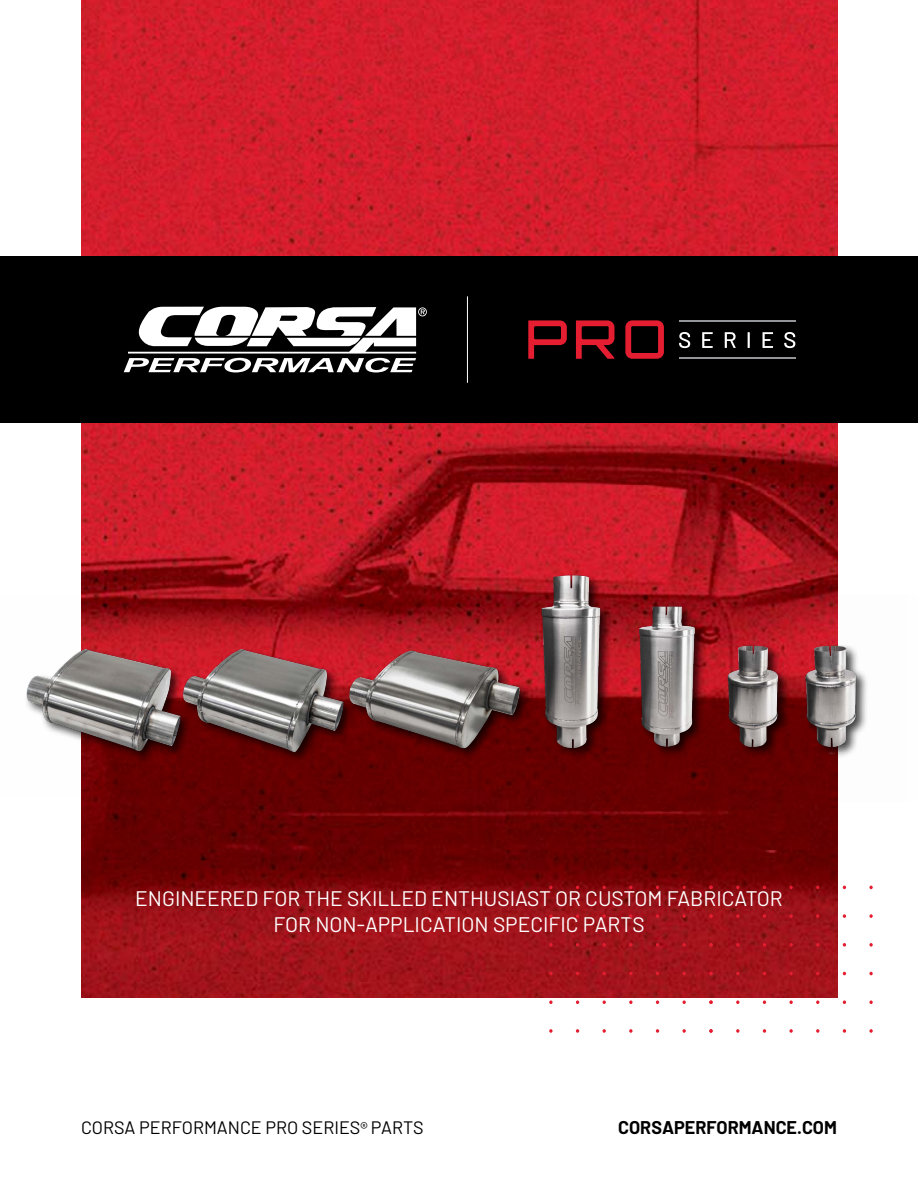
<style>
.page{position:relative;width:918px;height:1188px;background:#fff}
.page>*{position:absolute;margin:0;border:0;box-sizing:border-box;transform-origin:0 0}
.t1{font:21px/25.2px "Barlow";color:#fff;text-align:center}
.t2{font:18px "Barlow";color:#000}
.t3{font:700 18px "Barlow";color:#000}
.s1{font-family:"Barlow Condensed";font-size:16.5px}
</style>
<div class="page">
<img style="left:82px;top:0;width:756px;height:998px">
<div style="left:0;top:256px;width:918px;height:167px;background:#000"></div>
<hr style="left:467px;top:296px;width:1px;height:87px;background:#fff">
<svg style="left:124px;top:307px;width:303px;height:65px"></svg>
<svg style="left:528px;top:320px;width:39px;height:39px"></svg>
<svg style="left:576px;top:320px;width:38px;height:39px"></svg>
<svg style="left:625px;top:320px;width:39px;height:39px"></svg>
<svg style="left:679px;top:332px;width:11px;height:16px"></svg>
<svg style="left:702px;top:332px;width:11px;height:16px"></svg>
<svg style="left:725px;top:332px;width:11px;height:16px"></svg>
<svg style="left:748px;top:332px;width:2px;height:16px"></svg>
<svg style="left:763px;top:332px;width:10px;height:16px"></svg>
<svg style="left:784px;top:332px;width:11px;height:16px"></svg>
<hr style="left:679px;top:357px;width:116px;height:2px;background:#939598">
<hr style="left:679px;top:320px;width:116px;height:2px;background:#939598">
<svg style="left:789px;top:886px;width:4px;height:3px"></svg>
<svg style="left:869px;top:886px;width:4px;height:3px"></svg>
<svg style="left:736px;top:914px;width:3px;height:4px"></svg>
<svg style="left:763px;top:914px;width:3px;height:4px"></svg>
<svg style="left:789px;top:914px;width:4px;height:4px"></svg>
<svg style="left:816px;top:914px;width:3px;height:4px"></svg>
<svg style="left:843px;top:914px;width:3px;height:4px"></svg>
<svg style="left:869px;top:914px;width:4px;height:4px"></svg>
<svg style="left:736px;top:943px;width:3px;height:4px"></svg>
<svg style="left:763px;top:943px;width:3px;height:4px"></svg>
<svg style="left:789px;top:943px;width:4px;height:4px"></svg>
<svg style="left:816px;top:943px;width:3px;height:4px"></svg>
<svg style="left:843px;top:943px;width:3px;height:4px"></svg>
<svg style="left:869px;top:943px;width:4px;height:4px"></svg>
<svg style="left:789px;top:972px;width:4px;height:3px"></svg>
<svg style="left:869px;top:972px;width:4px;height:3px"></svg>
<svg style="left:763px;top:1000px;width:3px;height:4px"></svg>
<svg style="left:789px;top:1000px;width:4px;height:4px"></svg>
<svg style="left:816px;top:1000px;width:3px;height:4px"></svg>
<svg style="left:843px;top:1000px;width:3px;height:4px"></svg>
<svg style="left:869px;top:1000px;width:4px;height:4px"></svg>
<svg style="left:736px;top:1029px;width:3px;height:4px"></svg>
<svg style="left:763px;top:1029px;width:3px;height:4px"></svg>
<svg style="left:789px;top:1029px;width:4px;height:4px"></svg>
<svg style="left:816px;top:1029px;width:3px;height:4px"></svg>
<svg style="left:843px;top:1029px;width:3px;height:4px"></svg>
<svg style="left:869px;top:1029px;width:4px;height:4px"></svg>
<svg style="left:549px;top:886px;width:4px;height:3px"></svg>
<svg style="left:629px;top:886px;width:4px;height:3px"></svg>
<svg style="left:709px;top:886px;width:4px;height:3px"></svg>
<svg style="left:549px;top:914px;width:4px;height:4px"></svg>
<svg style="left:576px;top:914px;width:3px;height:4px"></svg>
<svg style="left:603px;top:914px;width:3px;height:4px"></svg>
<svg style="left:629px;top:914px;width:4px;height:4px"></svg>
<svg style="left:656px;top:914px;width:3px;height:4px"></svg>
<svg style="left:683px;top:914px;width:3px;height:4px"></svg>
<svg style="left:709px;top:914px;width:4px;height:4px"></svg>
<svg style="left:549px;top:943px;width:4px;height:4px"></svg>
<svg style="left:576px;top:943px;width:3px;height:4px"></svg>
<svg style="left:603px;top:943px;width:3px;height:4px"></svg>
<svg style="left:629px;top:943px;width:4px;height:4px"></svg>
<svg style="left:656px;top:943px;width:3px;height:4px"></svg>
<svg style="left:683px;top:943px;width:3px;height:4px"></svg>
<svg style="left:709px;top:943px;width:4px;height:4px"></svg>
<svg style="left:549px;top:972px;width:4px;height:3px"></svg>
<svg style="left:629px;top:972px;width:4px;height:3px"></svg>
<svg style="left:709px;top:972px;width:4px;height:3px"></svg>
<svg style="left:549px;top:1000px;width:4px;height:4px"></svg>
<svg style="left:576px;top:1000px;width:3px;height:4px"></svg>
<svg style="left:629px;top:1000px;width:4px;height:4px"></svg>
<svg style="left:656px;top:1000px;width:3px;height:4px"></svg>
<svg style="left:709px;top:1000px;width:4px;height:4px"></svg>
<svg style="left:549px;top:1029px;width:4px;height:4px"></svg>
<svg style="left:576px;top:1029px;width:3px;height:4px"></svg>
<svg style="left:603px;top:1029px;width:3px;height:4px"></svg>
<svg style="left:629px;top:1029px;width:4px;height:4px"></svg>
<svg style="left:656px;top:1029px;width:3px;height:4px"></svg>
<svg style="left:683px;top:1029px;width:3px;height:4px"></svg>
<svg style="left:709px;top:1029px;width:4px;height:4px"></svg>
<div style="left:24px;top:573px;width:845px;height:193px;background:#000;opacity:.75"></div>
<img style="left:417px;top:560px;width:309px;height:37px">
<img style="left:512px;top:579px;width:309px;height:206px">
<img style="left:599px;top:596px;width:77px;height:205px">
<img style="left:676px;top:596px;width:193px;height:205px">
<img style="left:410px;top:597px;width:171px;height:200px">
<img style="left:254px;top:597px;width:156px;height:200px">
<img style="left:24px;top:597px;width:230px;height:200px">
<p class="t1" style="left:135px;top:885px;width:649px">ENGINEERED FOR THE SKILLED ENTHUSIAST OR CUSTOM FABRICATOR<br>FOR NON-APPLICATION SPECIFIC PARTS</p>
<p class="t2" style="left:81px;top:1114px;width:344px">CORSA PERFORMANCE PRO SERIES<span class="s1">®</span> PARTS</p>
<p class="t3" style="left:618px;top:1114px;width:220px">CORSAPERFORMANCE.COM</p>
</div>
